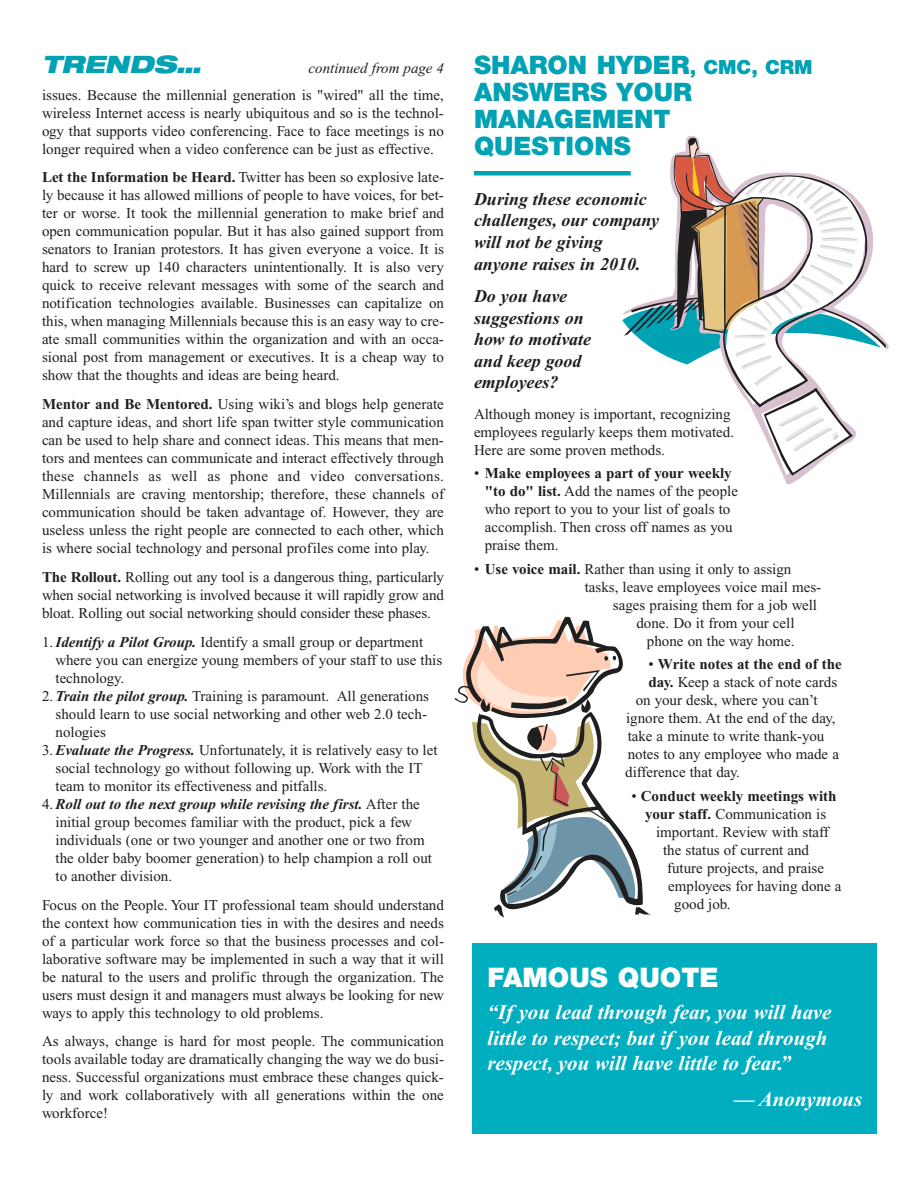
<style>
.page{position:relative;width:918px;height:1188px;background:#fff}
.page>*{position:absolute;margin:0;border:0;box-sizing:border-box;transform-origin:0 0}
.t1{font:900 27px "Helvetica Neue";color:#fff}
.t2{font:900 25.5px/27px "Helvetica Neue";color:#00a2b4}
.t3{font:italic 900 expanded 24px "Helvetica Neue";color:#00a2b4}
.t4{font:italic 700 21px/25.2px "Times";color:#fff}
.t5{font:italic 700 18px/21.6px "Times";color:#201f20}
.t6{font:15px/18px "Times";color:#201f20;text-align:justify}
.t7{font:italic 700 15px "Times";color:#201f20}
.t8{font:700 15px "Times";color:#201f20}
.t9{font:italic 15px "Times";color:#201f20}
.s1{font-weight:700}
.s2{font-weight:700;font-style:italic}
.s3{font-weight:400;font-style:normal}
.s4{font-size:19.5px}
.s5{font-weight:400}
</style>
<div class="page">
<div style="left:474px;top:171px;width:157px;height:5px;background:#00a2b4"></div>
<div style="left:472px;top:944px;width:406px;height:190px;background:#00aec0"></div>
<svg style="left:622px;top:136px;width:264px;height:349px"></svg>
<svg style="left:454px;top:617px;width:197px;height:301px"></svg>
<h3 class="t3" style="left:42px;top:55px;width:160px">TRENDS…</h3>
<p class="t9" style="left:309px;top:63px;width:137px">continued from page 4</p>
<p class="t6" style="left:42px;top:87px;width:403px">issues. Because the millennial generation is "wired" all the time, wireless Internet access is nearly ubiquitous and so is the technol&shy;ogy that supports video conferencing. Face to face meetings is no longer required when a video conference can be just as effective.</p>
<p class="t6" style="left:42px;top:170px;width:404px"><span class="s1">Let the Information be Heard.</span> Twitter has been so explosive late&shy;ly because it has allowed millions of people to have voices, for bet&shy;ter or worse. It took the millennial generation to make brief and open communication popular. But it has also gained support from senators to Iranian protestors. It has given everyone a voice. It is hard to screw up 140 characters unintentionally. It is also very quick to receive relevant messages with some of the search and notification technologies available. Businesses can capitalize on this, when managing Millennials because this is an easy way to cre&shy;ate small communities within the organization and with an occa&shy;sional post from management or executives. It is a cheap way to show that the thoughts and ideas are being heard.</p>
<p class="t6" style="left:42px;top:397px;width:404px"><span class="s1">Mentor and Be Mentored.</span> Using wiki’s and blogs help generate and capture ideas, and short life span twitter style communication can be used to help share and connect ideas. This means that men&shy;tors and mentees can communicate and interact effectively through these channels as well as phone and video conversations.<br>Millennials are craving mentorship; therefore, these channels of communication should be taken advantage of. However, they are useless unless the right people are connected to each other, which is where social technology and personal profiles come into play.</p>
<p class="t6" style="left:42px;top:569px;width:403px"><span class="s1">The Rollout.</span> Rolling out any tool is a dangerous thing, particularly when social networking is involved because it will rapidly grow and bloat. Rolling out social networking should consider these phases.</p>
<p class="t6" style="left:42px;top:634px;width:383px">1.<span class="s2">Identify a Pilot Group.</span> Identify a small group or department</p>
<p class="t6" style="left:56px;top:652px;width:388px">where you can energize young members of your staff to use this</p>
<p class="t6" style="left:56px;top:670px;width:70px">technology.</p>
<p class="t6" style="left:42px;top:688px;width:389px">2.<span class="s2">Train the pilot group.</span> Training is paramount. All generations</p>
<p class="t6" style="left:56px;top:706px;width:373px">should learn to use social networking and other web 2.0 tech-</p>
<p class="t6" style="left:56px;top:724px;width:52px">nologies</p>
<p class="t6" style="left:42px;top:742px;width:397px">3.<span class="s2">Evaluate the Progress.</span> Unfortunately, it is relatively easy to let</p>
<p class="t6" style="left:56px;top:760px;width:369px">social technology go without following up. Work with the IT</p>
<p class="t6" style="left:56px;top:778px;width:273px">team to monitor its effectiveness and pitfalls.</p>
<p class="t7" style="left:42px;top:799px;width:379px"><span class="s3">4.</span>Roll out to the next group while revising the first. <span class="s3">After the</span></p>
<p class="t6" style="left:56px;top:814px;width:358px">initial group becomes familiar with the product, pick a few</p>
<p class="t6" style="left:56px;top:832px;width:371px">individuals (one or two younger and another one or two from</p>
<p class="t6" style="left:56px;top:850px;width:378px">the older baby boomer generation) to help champion a roll out</p>
<p class="t6" style="left:56px;top:868px;width:118px">to another division.</p>
<p class="t6" style="left:42px;top:897px;width:403px">Focus on the People. Your IT professional team should understand the context how communication ties in with the desires and needs of a particular work force so that the business processes and col&shy;laborative software may be implemented in such a way that it will be natural to the users and prolific through the organization. The users must design it and managers must always be looking for new ways to apply this technology to old problems.</p>
<p class="t6" style="left:42px;top:1034px;width:404px">As always, change is hard for most people. The communication tools available today are dramatically changing the way we do busi&shy;ness. Successful organizations must embrace these changes quick&shy;ly and work collaboratively with all generations within the one workforce!</p>
<h2 class="t2" style="left:474px;top:53px;width:340px">SHARON HYDER<span class="s4">, CMC, CRM<br></span>ANSWERS YOUR<br>MANAGEMENT<br>QUESTIONS</h2>
<p class="t5" style="left:474px;top:190px;width:187px">During these economic challenges, our company will not be giving anyone raises in 2010.</p>
<p class="t5" style="left:474px;top:287px;width:119px">Do you have suggestions on how to motivate and keep good employees?</p>
<p class="t6" style="left:474px;top:406px;width:262px;text-align:left">Although money is important, recognizing employees regularly keeps them motivated.<br>Here are some proven methods.</p>
<p class="t6" style="left:485px;top:466px;width:255px;text-align:left;text-indent:-11px">• <span class="s1">Make employees a part of your weekly "to do" list.</span> Add the names of the people who report to you to your list of goals to accomplish. Then cross off names as you praise them.</p>
<p class="t6" style="left:474px;top:561px;width:319px">• <span class="s1">Use voice mail.</span> Rather than using it only to assign</p>
<p class="t6" style="left:585px;top:579px;width:238px">tasks, leave employees voice mail mes-</p>
<p class="t6" style="left:613px;top:597px;width:206px">sages praising them for a job well</p>
<p class="t6" style="left:636px;top:615px;width:160px">done. Do it from your cell</p>
<p class="t6" style="left:647px;top:633px;width:149px">phone on the way home.</p>
<p class="t8" style="left:649px;top:659px;width:195px"><span class="s5">•</span> Write notes at the end of the</p>
<p class="t6" style="left:649px;top:675px;width:190px"><span class="s1">day.</span> Keep a stack of note cards</p>
<p class="t6" style="left:636px;top:693px;width:183px">on your desk, where you can’t</p>
<p class="t6" style="left:626px;top:711px;width:211px">ignore them. At the end of the day,</p>
<p class="t6" style="left:628px;top:729px;width:198px">take a minute to write thank-you</p>
<p class="t6" style="left:628px;top:747px;width:213px">notes to any employee who made a</p>
<p class="t6" style="left:625px;top:765px;width:116px">difference that day.</p>
<p class="t8" style="left:631px;top:790px;width:207px"><span class="s5">•</span> Conduct weekly meetings with</p>
<p class="t6" style="left:645px;top:806px;width:182px"><span class="s1">your staff.</span> Communication is</p>
<p class="t6" style="left:656px;top:824px;width:174px">important. Review with staff</p>
<p class="t6" style="left:663px;top:842px;width:148px">the status of current and</p>
<p class="t6" style="left:667px;top:860px;width:158px">future projects, and praise</p>
<p class="t6" style="left:668px;top:878px;width:175px">employees for having done a</p>
<p class="t6" style="left:674px;top:896px;width:58px">good job.</p>
<h1 class="t1" style="left:488px;top:967px;width:232px">FAMOUS QUOTE</h1>
<h3 class="t4" style="left:488px;top:1002px;width:345px">“If you lead through fear, you will have little to respect; but if you lead through respect, you will have little to fear.”</h3>
<h3 class="t4" style="left:734px;top:1088px;width:130px">— Anonymous</h3>
</div>
